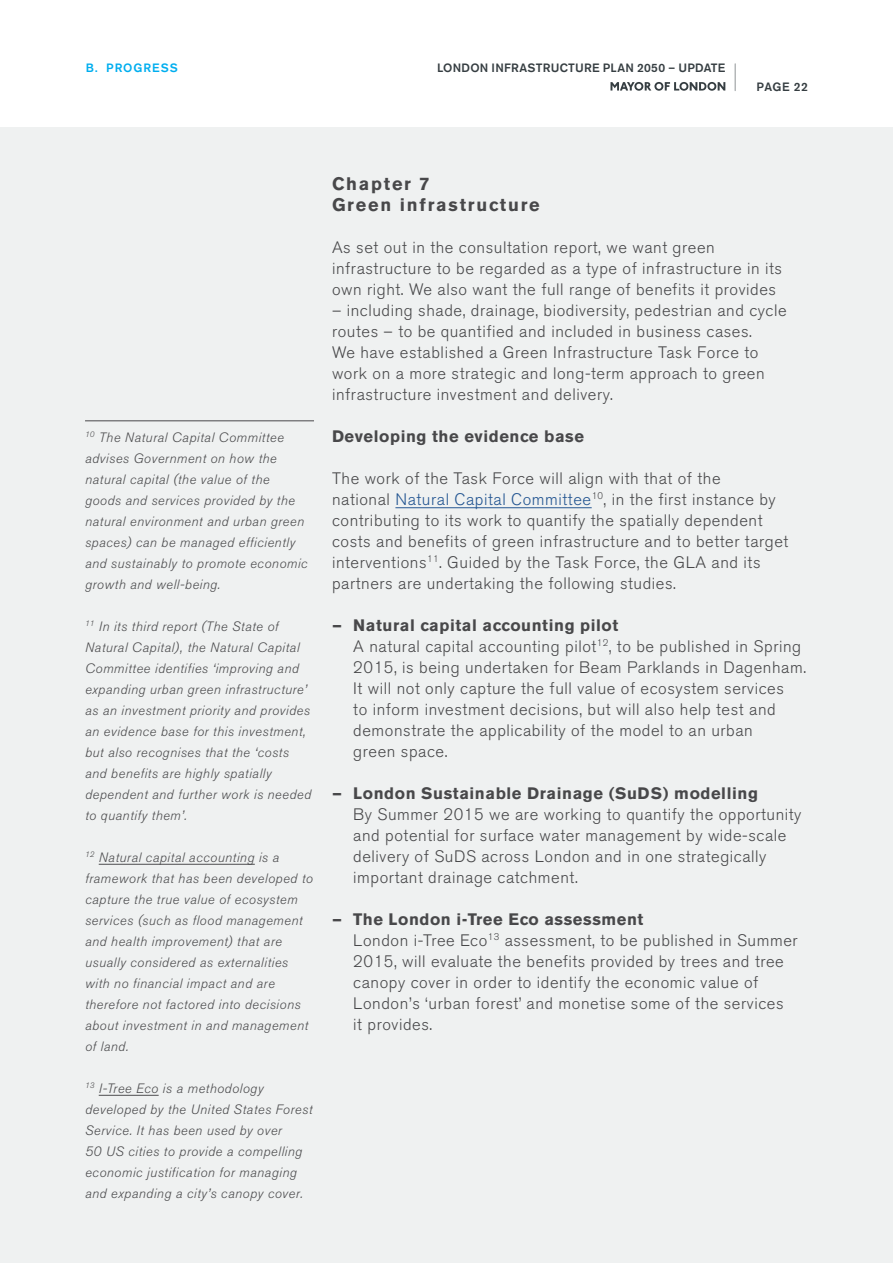
<style>
.page{position:relative;width:893px;height:1263px;background:#fff}
.page>*{position:absolute;margin:0;border:0;box-sizing:border-box;transform-origin:0 0}
.t1{font:700 18px/21px "Akzidenz Grotesk BE";letter-spacing:.1em;color:#4d4d4f}
.t2{font:300 16.5px/21px "Akzidenz Grotesk BQ";letter-spacing:.035em;color:#4d4d4f}
.t3{font:700 16.5px "Akzidenz Grotesk BE";letter-spacing:.035em;color:#4d4d4f}
.t4{font:italic 300 13.5px/21px "Akzidenz Grotesk BQ";letter-spacing:.035em;color:#4d4d4f}
.t5{font:500 12px "Akzidenz Grotesk BE";letter-spacing:.02em;color:#363e42}
.t6{font:500 12px "Akzidenz Grotesk BE";letter-spacing:.08em;color:#00aeef}
.s1{color:#275b9b}
</style>
<div class="page">
<div style="left:0;top:1px;width:893px;height:1262px;background:#eff1f1"></div>
<div style="left:0;top:0;width:893px;height:127px;background:#fff"></div>
<svg style="left:610px;top:82px;width:115px;height:9px"></svg>
<svg style="left:735px;top:63px;width:1px;height:28px"></svg>
<hr style="left:395px;top:507px;width:197px;height:1px;background:#275b9b">
<hr style="left:99px;top:864px;width:156px;height:1px;background:#4d4d4f">
<hr style="left:99px;top:1095px;width:60px;height:1px;background:#4d4d4f">
<hr style="left:85px;top:421px;width:229px;height:1px;background:#4d4d4f">
<p class="t6" style="left:86px;top:61px;width:93px">B. PROGRESS</p>
<p class="t5" style="left:437px;top:61px;width:290px">LONDON INFRASTRUCTURE PLAN 2050 – UPDATE</p>
<p class="t5" style="left:757px;top:79px;width:53px">PAGE 22</p>
<p class="t4" style="left:85px;top:427px;width:224px"><sup>10</sup> The Natural Capital Committee advises Government on how the natural capital (the value of the goods and services provided by the natural environment and urban green spaces) can be managed efficiently and sustainably to promote economic growth and well-being.</p>
<p class="t4" style="left:85px;top:616px;width:228px"><sup>11</sup> In its third report (The State of Natural Capital), the Natural Capital Committee identifies ‘improving and expanding urban green infrastructure’ as an investment priority and provides an evidence base for this investment, but also recognises that the ‘costs and benefits are highly spatially dependent and further work is needed to quantify them’.</p>
<p class="t4" style="left:85px;top:847px;width:229px"><sup>12</sup> Natural capital accounting is a framework that has been developed to capture the true value of ecosystem services (such as flood management and health improvement) that are usually considered as externalities with no financial impact and are therefore not factored into decisions about investment in and management of land.</p>
<p class="t4" style="left:85px;top:1078px;width:229px"><sup>13</sup> I-Tree Eco is a methodology developed by the United States Forest Service. It has been used by over<br>50 US cities to provide a compelling economic justification for managing and expanding a city’s canopy cover.</p>
<p class="t1" style="left:332px;top:173px;width:209px">Chapter 7<br>Green infrastructure</p>
<p class="t2" style="left:332px;top:237px;width:451px">As set out in the consultation report, we want green infrastructure to be regarded as a type of infrastructure in its own right. We also want the full range of benefits it provides</p>
<p class="t2" style="left:332px;top:300px;width:456px">– including shade, drainage, biodiversity, pedestrian and cycle routes – to be quantified and included in business cases.<br>We have established a Green Infrastructure Task Force to work on a more strategic and long-term approach to green infrastructure investment and delivery.</p>
<p class="t3" style="left:332px;top:427px;width:254px">Developing the evidence base</p>
<p class="t2" style="left:332px;top:468px;width:458px">The work of the Task Force will align with that of the<br>national <span class="s1">Natural Capital Committee</span><sup>10</sup>, in the first instance by contributing to its work to quantify the spatially dependent costs and benefits of green infrastructure and to better target interventions<sup>11</sup>. Guided by the Task Force, the GLA and its partners are undertaking the following studies.</p>
<p class="t3" style="left:332px;top:615px;width:288px">— Natural capital accounting pilot</p>
<p class="t2" style="left:353px;top:636px;width:454px">A natural capital accounting pilot<sup>12</sup>, to be published in Spring 2015, is being undertaken for Beam Parklands in Dagenham.<br>It will not only capture the full value of ecosystem services<br>to inform investment decisions, but will also help test and demonstrate the applicability of the model to an urban<br>green space.</p>
<p class="t3" style="left:332px;top:783px;width:427px">— London Sustainable Drainage (SuDS) modelling</p>
<p class="t2" style="left:353px;top:804px;width:450px">By Summer 2015 we are working to quantify the opportunity and potential for surface water management by wide-scale delivery of SuDS across London and in one strategically important drainage catchment.</p>
<p class="t3" style="left:332px;top:910px;width:313px">— The London i-Tree Eco assessment</p>
<p class="t2" style="left:353px;top:930px;width:446px">London i-Tree Eco<sup>13</sup> assessment, to be published in Summer 2015, will evaluate the benefits provided by trees and tree canopy cover in order to identify the economic value of London’s ‘urban forest’ and monetise some of the services<br>it provides.</p>
</div>
